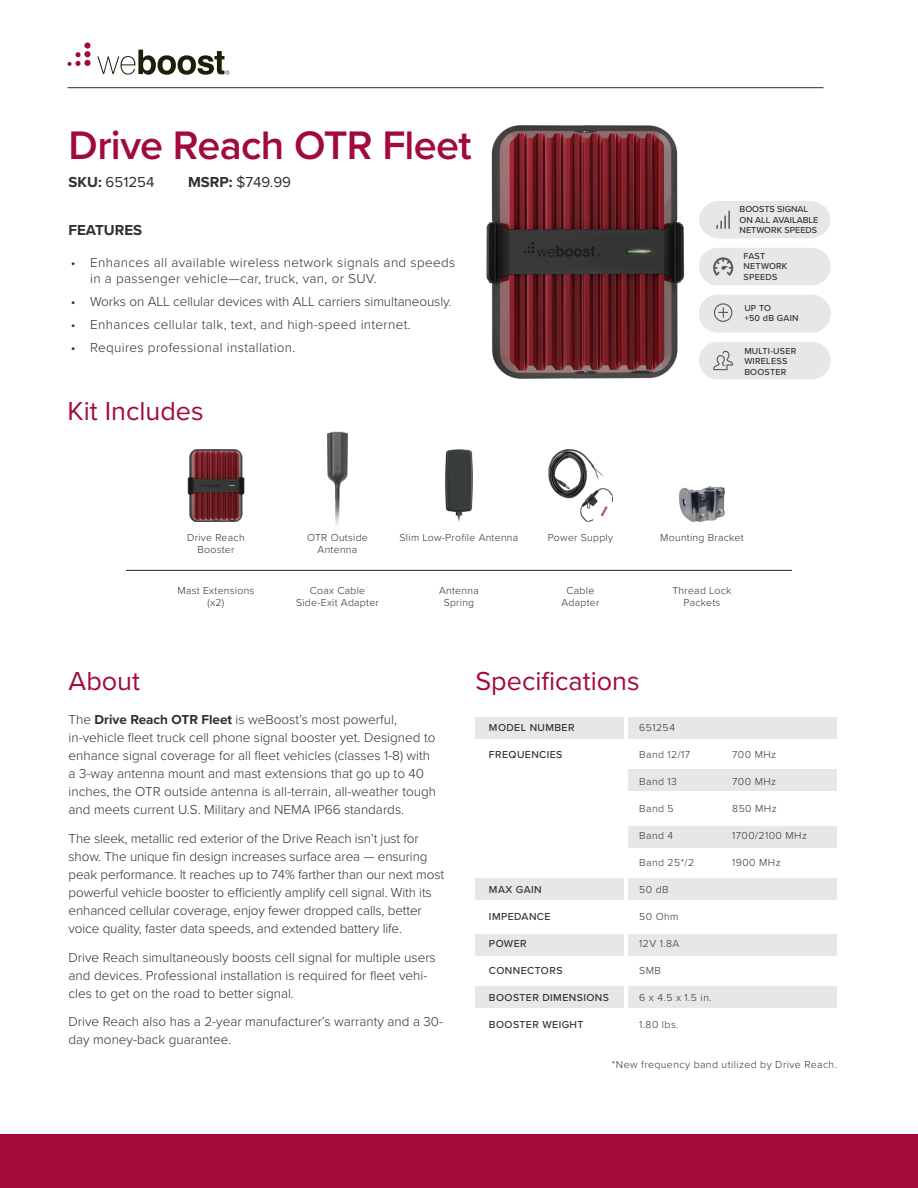
<style>
.page{position:relative;width:918px;height:1188px;background:#fff}
.page>*{position:absolute;margin:0;border:0;box-sizing:border-box;transform-origin:0 0}
.t1{font:600 41.25px "Proxima Nova";letter-spacing:-.02em;color:#a20a3a}
.t2{font:27px "Proxima Nova";color:#a20a3a}
.t3{font:15px "Proxima Nova";color:#312f30}
.t4{font:700 15px "Proxima Nova";color:#312f30}
.t5{font:300 13.5px/18px "Proxima Nova";color:#312f30}
.t6{font:300 13.5px/16.2px "Proxima Nova";letter-spacing:.025em;color:#312f30}
.t7{font:300 10.5px/12px "Proxima Nova";letter-spacing:.025em;color:#312f30;text-align:center}
.t8{font:500 10.5px "Proxima Nova";letter-spacing:.04em;color:#312f30}
.t9{font:500 9px "Proxima Nova";letter-spacing:.015em;color:#312f30}
.s1{font-weight:700}
</style>
<div class="page">
<hr style="left:68px;top:87px;width:756px;height:1px;background:#312f30">
<div style="left:0;top:1134px;width:918px;height:54px;background:#a20a3a"></div>
<svg style="left:97px;top:50px;width:133px;height:25px"></svg>
<svg style="left:68px;top:52px;width:13px;height:14px"></svg>
<div style="left:84px;top:51px;width:7px;height:6px;background:#a20a3a;border-radius:50%"></div>
<svg style="left:84px;top:42px;width:7px;height:7px"></svg>
<div style="left:84px;top:60px;width:7px;height:6px;background:#a20a3a;border-radius:50%"></div>
<div style="left:475px;top:879px;width:149px;height:21px;background:#e6e7e9"></div>
<div style="left:475px;top:934px;width:149px;height:22px;background:#e6e7e9"></div>
<div style="left:475px;top:987px;width:149px;height:21px;background:#e6e7e9"></div>
<div style="left:628px;top:879px;width:209px;height:21px;background:#e6e7e9"></div>
<div style="left:628px;top:934px;width:209px;height:22px;background:#e6e7e9"></div>
<div style="left:628px;top:987px;width:209px;height:21px;background:#e6e7e9"></div>
<div style="left:628px;top:826px;width:209px;height:22px;background:#e6e7e9"></div>
<div style="left:475px;top:717px;width:149px;height:22px;background:#e6e7e9"></div>
<div style="left:628px;top:717px;width:209px;height:22px;background:#e6e7e9"></div>
<div style="left:628px;top:769px;width:209px;height:22px;background:#e6e7e9"></div>
<div style="left:699px;top:342px;width:132px;height:37px;background:#e6e7e9;border-radius:19px"></div>
<svg style="left:713px;top:350px;width:20px;height:21px"></svg>
<div style="left:699px;top:295px;width:132px;height:37px;background:#e6e7e9;border-radius:19px"></div>
<svg style="left:714px;top:303px;width:19px;height:19px"></svg>
<img style="left:486px;top:125px;width:198px;height:254px">
<svg style="left:699px;top:201px;width:131px;height:37px;background:#e5e6e8"></svg>
<div style="left:699px;top:248px;width:132px;height:37px;background:#e6e7e9;border-radius:19px"></div>
<svg style="left:713px;top:257px;width:21px;height:19px"></svg>
<img style="left:188px;top:449px;width:56px;height:73px">
<img style="left:445px;top:449px;width:28px;height:73px">
<hr style="left:126px;top:570px;width:666px;height:1px;background:#231f20">
<img style="left:679px;top:487px;width:46px;height:35px">
<img style="left:327px;top:432px;width:21px;height:94px">
<img style="left:548px;top:449px;width:65px;height:73px">
<p class="t1" style="left:69px;top:114px;width:405px">Drive Reach OTR Fleet</p>
<p class="t3" style="left:69px;top:171px;width:87px"><span class="s1">SKU:</span> 651254</p>
<p class="t3" style="left:188px;top:171px;width:105px"><span class="s1">MSRP:</span> $749.99</p>
<p class="t4" style="left:69px;top:218px;width:75px">FEATURES</p>
<p class="t6" style="left:90px;top:253px;width:367px;text-indent:-20px">• Enhances all available wireless network signals and speeds in a passenger vehicle—car, truck, van, or SUV.</p>
<p class="t5" style="left:71px;top:291px;width:383px">• Works on ALL cellular devices with ALL carriers simultaneously.</p>
<p class="t6" style="left:71px;top:315px;width:342px">• Enhances cellular talk, text, and high-speed internet.</p>
<p class="t6" style="left:71px;top:338px;width:226px">• Requires professional installation.</p>
<p class="t2" style="left:68px;top:390px;width:138px">Kit Includes</p>
<p class="t9" style="left:740px;top:202px;width:70px">BOOSTS SIGNAL</p>
<p class="t9" style="left:740px;top:213px;width:80px">ON ALL AVAILABLE</p>
<p class="t9" style="left:740px;top:223px;width:79px">NETWORK SPEEDS</p>
<p class="t9" style="left:744px;top:249px;width:23px">FAST</p>
<p class="t9" style="left:744px;top:260px;width:45px">NETWORK</p>
<p class="t9" style="left:744px;top:270px;width:35px">SPEEDS</p>
<p class="t9" style="left:744px;top:301px;width:28px">UP TO</p>
<p class="t9" style="left:744px;top:312px;width:56px">+50 dB GAIN</p>
<p class="t9" style="left:744px;top:344px;width:54px">MULTI-USER</p>
<p class="t9" style="left:744px;top:355px;width:44px">WIRELESS</p>
<p class="t9" style="left:744px;top:365px;width:43px">BOOSTER</p>
<p class="t7" style="left:187px;top:531px;width:59px">Drive Reach<br>Booster</p>
<p class="t7" style="left:307px;top:531px;width:62px">OTR Outside<br>Antenna</p>
<p class="t7" style="left:400px;top:531px;width:120px">Slim Low-Profile Antenna</p>
<p class="t7" style="left:660px;top:531px;width:85px">Mounting Bracket</p>
<p class="t7" style="left:296px;top:584px;width:84px">Coax Cable<br>Side-Exit Adapter</p>
<p class="t7" style="left:548px;top:531px;width:67px">Power Supply</p>
<p class="t7" style="left:178px;top:584px;width:78px">Mast Extensions (x2)</p>
<p class="t7" style="left:439px;top:584px;width:41px">Antenna<br>Spring</p>
<p class="t7" style="left:562px;top:584px;width:39px">Cable<br>Adapter</p>
<p class="t7" style="left:672px;top:584px;width:61px">Thread Lock<br>Packets</p>
<p class="t2" style="left:69px;top:660px;width:73px">About</p>
<p class="t5" style="left:69px;top:710px;width:369px">The <span class="s1">Drive Reach OTR Fleet</span> is weBoost’s most powerful, in-vehicle fleet truck cell phone signal booster yet. Designed to enhance signal coverage for all fleet vehicles (classes 1-8) with a 3-way antenna mount and mast extensions that go up to 40 inches, the OTR outside antenna is all-terrain, all-weather tough and meets current U.S. Military and NEMA IP66 standards.</p>
<p class="t5" style="left:69px;top:829px;width:377px">The sleek, metallic red exterior of the Drive Reach isn’t just for show. The unique fin design increases surface area — ensuring peak performance. It reaches up to 74% farther than our next most powerful vehicle booster to efficiently amplify cell signal. With its enhanced cellular coverage, enjoy fewer dropped calls, better voice quality, faster data speeds, and extended battery life.</p>
<p class="t5" style="left:69px;top:947px;width:369px">Drive Reach simultaneously boosts cell signal for multiple users and devices. Professional installation is required for fleet vehi&shy;cles to get on the road to better signal.</p>
<p class="t5" style="left:69px;top:1012px;width:376px">Drive Reach also has a 2-year manufacturer’s warranty and a 30- day money-back guarantee.</p>
<p class="t2" style="left:475px;top:660px;width:166px">Specifications</p>
<p class="t8" style="left:489px;top:720px;width:87px">MODEL NUMBER</p>
<p class="t8" style="left:489px;top:747px;width:75px">FREQUENCIES</p>
<p class="t7" style="left:639px;top:721px;width:37px">651254</p>
<p class="t7" style="left:639px;top:748px;width:52px">Band 12/17</p>
<p class="t7" style="left:732px;top:748px;width:45px">700 MHz</p>
<p class="t7" style="left:639px;top:775px;width:39px">Band 13</p>
<p class="t7" style="left:732px;top:775px;width:45px">700 MHz</p>
<p class="t7" style="left:639px;top:802px;width:36px">Band 5</p>
<p class="t7" style="left:732px;top:802px;width:46px">850 MHz</p>
<p class="t7" style="left:639px;top:829px;width:36px">Band 4</p>
<p class="t7" style="left:732px;top:829px;width:76px">1700/2100 MHz</p>
<p class="t7" style="left:639px;top:856px;width:56px">Band 25*/2</p>
<p class="t7" style="left:732px;top:856px;width:50px">1900 MHz</p>
<p class="t7" style="left:639px;top:883px;width:31px">50 dB</p>
<p class="t7" style="left:639px;top:910px;width:41px">50 Ohm</p>
<p class="t7" style="left:639px;top:937px;width:42px">12V 1.8A</p>
<p class="t7" style="left:639px;top:964px;width:23px">SMB</p>
<p class="t7" style="left:639px;top:991px;width:74px">6 x 4.5 x 1.5 in.</p>
<p class="t7" style="left:639px;top:1018px;width:41px">1.80 lbs.</p>
<p class="t8" style="left:489px;top:882px;width:54px">MAX GAIN</p>
<p class="t8" style="left:489px;top:909px;width:63px">IMPEDANCE</p>
<p class="t8" style="left:489px;top:936px;width:39px">POWER</p>
<p class="t8" style="left:489px;top:963px;width:75px">CONNECTORS</p>
<p class="t8" style="left:489px;top:990px;width:121px">BOOSTER DIMENSIONS</p>
<p class="t8" style="left:489px;top:1017px;width:96px">BOOSTER WEIGHT</p>
<p class="t7" style="left:612px;top:1058px;width:227px">*New frequency band utilized by Drive Reach.</p>
</div>
